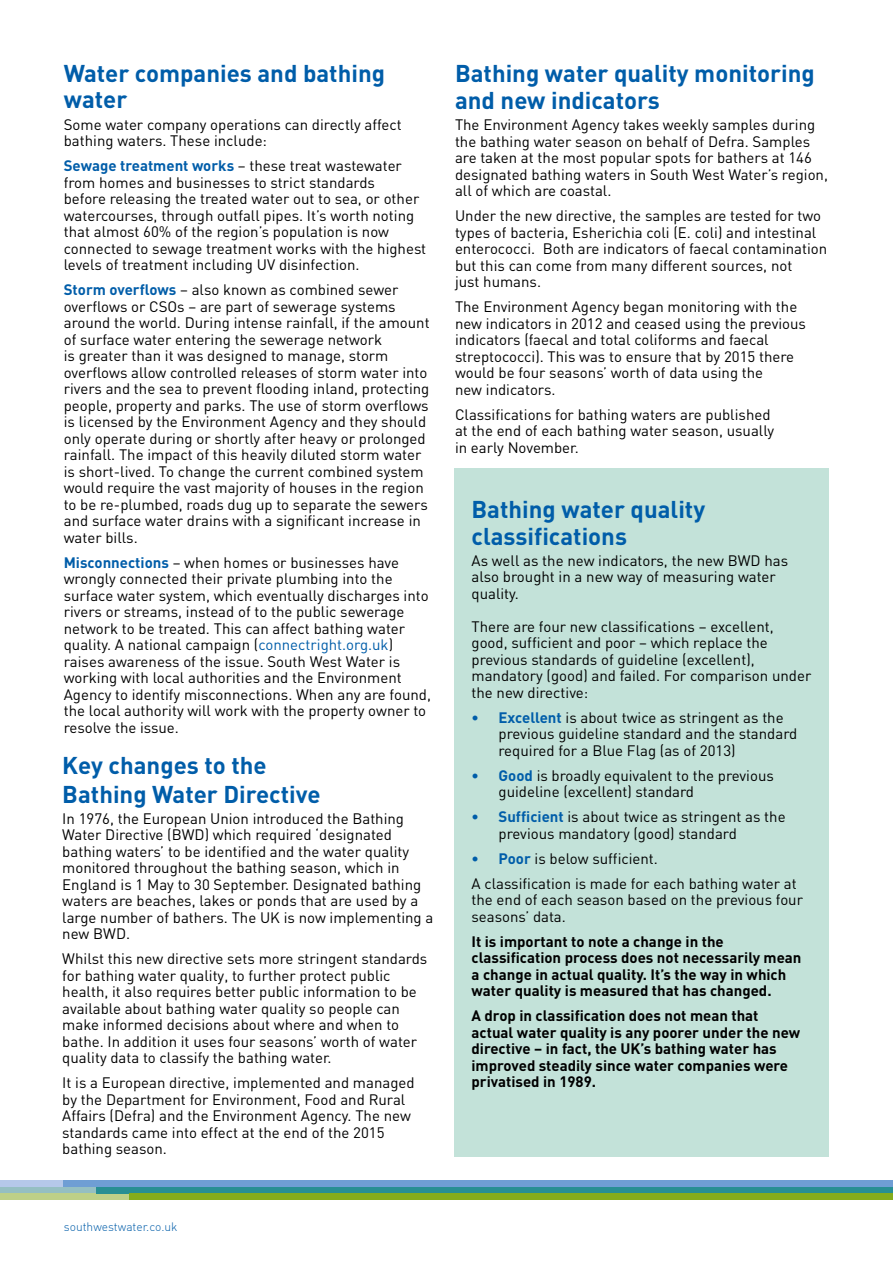
<style>
.page{position:relative;width:893px;height:1263px;background:#fff}
.page>*{position:absolute;margin:0;border:0;box-sizing:border-box;transform-origin:0 0}
.t1{font:700 24px/27px "DIN";color:#005da9}
.t2{font:15px/16.5px "DIN";color:#000}
.t3{font:700 15px/16.5px "DIN";color:#000}
.t4{font:300 12px "DIN";color:#005da9}
.s1{font-weight:700;color:#005da9}
.s2{color:#005da9}
</style>
<div class="page">
<div style="left:455px;top:468px;width:374px;height:689px;background:#c3e2d9"></div>
<div style="left:0;top:1180px;width:893px;height:7px;background:#b5c8e9"></div>
<div style="left:0;top:1187px;width:893px;height:6px;background:#95bfc2"></div>
<div style="left:0;top:1193px;width:893px;height:6px;background:#bed088"></div>
<div style="left:64px;top:1180px;width:829px;height:7px;background:#6f9ed4"></div>
<div style="left:97px;top:1187px;width:796px;height:6px;background:#288f93"></div>
<div style="left:129px;top:1193px;width:764px;height:6px;background:#85ac1c"></div>
<h1 class="t1" style="left:64px;top:60px;width:323px;line-height:25.5px">Water companies and bathing water</h1>
<p class="t2" style="left:64px;top:116px;width:340px">Some water company operations can directly affect bathing waters. These include:</p>
<p class="t2" style="left:64px;top:157px;width:364px"><span class="s1">Sewage treatment works</span> – these treat wastewater from homes and businesses to strict standards<br>before releasing the treated water out to sea, or other watercourses, through outfall pipes. It’s worth noting that almost 60% of the region’s population is now connected to sewage treatment works with the highest levels of treatment including UV disinfection.</p>
<p class="t2" style="left:64px;top:281px;width:367px"><span class="s1">Storm overflows</span> – also known as combined sewer overflows or CSOs – are part of sewerage systems around the world. During intense rainfall, if the amount of surface water entering the sewerage network<br>is greater than it was designed to manage, storm overflows allow controlled releases of storm water into rivers and the sea to prevent flooding inland, protecting people, property and parks. The use of storm overflows is licensed by the Environment Agency and they should only operate during or shortly after heavy or prolonged rainfall. The impact of this heavily diluted storm water is short-lived. To change the current combined system would require the vast majority of houses in the region to be re-plumbed, roads dug up to separate the sewers and surface water drains with a significant increase in water bills.</p>
<p class="t2" style="left:64px;top:554px;width:369px"><span class="s1">Misconnections</span> – when homes or businesses have wrongly connected their private plumbing into the surface water system, which eventually discharges into rivers or streams, instead of to the public sewerage network to be treated. This can affect bathing water quality. A national campaign (<span class="s2">connectright.org.uk</span>) raises awareness of the issue. South West Water is working with local authorities and the Environment Agency to identify misconnections. When any are found, the local authority will work with the property owner to resolve the issue.</p>
<h1 class="t1" style="left:62px;top:750px;width:260px;line-height:28.8px">Key changes to the<br>Bathing Water Directive</h1>
<p class="t2" style="left:62px;top:809px;width:373px">In 1976, the European Union introduced the Bathing Water Directive (BWD) which required ‘designated bathing waters’ to be identified and the water quality monitored throughout the bathing season, which in England is 1 May to 30 September. Designated bathing waters are beaches, lakes or ponds that are used by a large number of bathers. The UK is now implementing a new BWD.</p>
<p class="t2" style="left:62px;top:950px;width:367px">Whilst this new directive sets more stringent standards for bathing water quality, to further protect public health, it also requires better public information to be available about bathing water quality so people can make informed decisions about where and when to bathe. In addition it uses four seasons’ worth of water quality data to classify the bathing water.</p>
<p class="t2" style="left:62px;top:1074px;width:354px">It is a European directive, implemented and managed by the Department for Environment, Food and Rural Affairs (Defra) and the Environment Agency. The new standards came into effect at the end of the 2015 bathing season.</p>
<h1 class="t1" style="left:455px;top:59px;width:361px">Bathing water quality monitoring and new indicators</h1>
<p class="t2" style="left:455px;top:116px;width:374px">The Environment Agency takes weekly samples during the bathing water season on behalf of Defra. Samples are taken at the most popular spots for bathers at 146 designated bathing waters in South West Water’s region, all of which are coastal.</p>
<p class="t2" style="left:455px;top:207px;width:374px">Under the new directive, the samples are tested for two types of bacteria, Esherichia coli (E. coli) and intestinal enterococci. Both are indicators of faecal contamination but this can come from many different sources, not<br>just humans.</p>
<p class="t2" style="left:455px;top:298px;width:352px">The Environment Agency began monitoring with the new indicators in 2012 and ceased using the previous indicators (faecal and total coliforms and faecal streptococci). This was to ensure that by 2015 there would be four seasons’ worth of data using the<br>new indicators.</p>
<p class="t2" style="left:455px;top:406px;width:321px">Classifications for bathing waters are published at the end of each bathing water season, usually in early November.</p>
<h1 class="t1" style="left:471px;top:495px;width:235px">Bathing water quality classifications</h1>
<p class="t2" style="left:471px;top:552px;width:318px">As well as the new indicators, the new BWD has also brought in a new way of measuring water quality.</p>
<p class="t2" style="left:471px;top:618px;width:341px">There are four new classifications – excellent, good, sufficient and poor – which replace the previous standards of guideline (excellent), mandatory (good) and failed. For comparison under the new directive:</p>
<p class="t2" style="left:498px;top:709px;width:300px;text-indent:-27px"><span class="s1">• Excellent</span> is about twice as stringent as the previous guideline standard and the standard required for a Blue Flag (as of 2013)</p>
<p class="t2" style="left:498px;top:767px;width:277px;text-indent:-27px"><span class="s1">• Good</span> is broadly equivalent to the previous guideline (excellent) standard</p>
<p class="t2" style="left:498px;top:808px;width:289px;text-indent:-27px"><span class="s1">• Sufficient</span> is about twice as stringent as the previous mandatory (good) standard</p>
<p class="t2" style="left:471px;top:845px;width:327px;line-height:25px"><span class="s1">• Poor</span> is below sufficient.<br>A classification is made for each bathing water at</p>
<p class="t2" style="left:471px;top:891px;width:333px">the end of each season based on the previous four seasons’ data.</p>
<p class="t3" style="left:471px;top:932px;width:332px">It is important to note a change in the classification process does not necessarily mean a change in actual quality. It’s the way in which water quality is measured that has changed.</p>
<p class="t3" style="left:471px;top:1007px;width:330px">A drop in classification does not mean that actual water quality is any poorer under the new directive – in fact, the UK’s bathing water has improved steadily since water companies were privatised in 1989.</p>
<p class="t4" style="left:64px;top:1219px;width:115px">southwestwater.co.uk</p>
</div>
